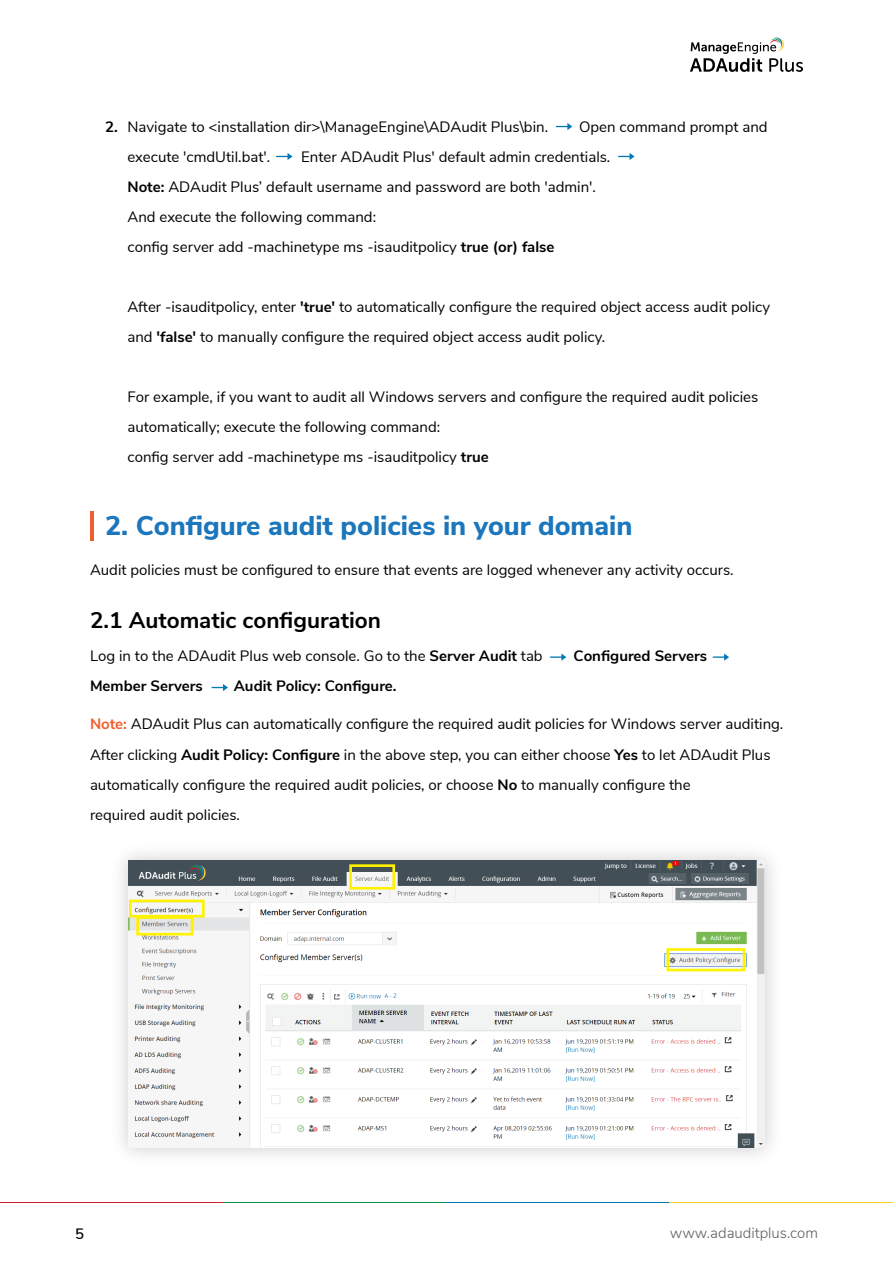
<style>
.page{position:relative;width:893px;height:1263px;background:#fff}
.page>*{position:absolute;margin:0;border:0;box-sizing:border-box;transform-origin:0 0}
.t1{font:800 27px "Nunito Sans";color:#1b76bc}
.t2{font:700 22.5px "Nunito Sans";color:#000}
.t3{font:15px/30px "Nunito Sans";color:#000}
.t4{font:700 15px "Nunito Sans";color:#000}
.t5{font:300 15px "Nunito Sans";color:#5e5e5e}
.t6{font:600 15px "Nunito Sans";color:#000}
.s1{font-weight:700}
.s2{font-weight:700;color:#f15e2d}
</style>
<div class="page">
<hr style="left:0;top:1202px;width:223px;height:1px;background:#ca2033">
<hr style="left:223px;top:1202px;width:223px;height:1px;background:#0a954b">
<hr style="left:446px;top:1202px;width:224px;height:1px;background:#0278b5">
<hr style="left:670px;top:1202px;width:223px;height:1px;background:#fdcf1c">
<hr style="left:90px;top:511px;width:3px;height:30px;background:#f15e2d">
<svg style="left:690px;top:37px;width:113px;height:35px"></svg>
<svg style="left:550px;top:653px;width:16px;height:8px"></svg>
<svg style="left:713px;top:653px;width:16px;height:8px"></svg>
<svg style="left:211px;top:684px;width:17px;height:7px"></svg>
<svg style="left:276px;top:153px;width:17px;height:7px"></svg>
<svg style="left:618px;top:153px;width:17px;height:7px"></svg>
<svg style="left:556px;top:123px;width:16px;height:7px"></svg>
<img style="left:121px;top:853px;width:652px;height:303px">
<img style="left:129px;top:860px;width:635px;height:287px">
<p class="t4" style="left:105px;top:116px;width:14px">2.</p>
<p class="t3" style="left:128px;top:111px;width:422px">Navigate to &lt;installation dir&gt;\ManageEngine\ADAudit Plus\bin.</p>
<p class="t3" style="left:579px;top:111px;width:190px">Open command prompt and</p>
<p class="t3" style="left:128px;top:141px;width:144px">execute 'cmdUtil.bat'.</p>
<p class="t3" style="left:128px;top:141px;width:484px;text-indent:174px">Enter ADAudit Plus' default admin credentials.<br><span class="s1">Note:</span> ADAudit Plus’ default username and password are both 'admin'.<br>And execute the following command:<br>config server add -machinetype ms -isauditpolicy <span class="s1">true (or) false</span></p>
<p class="t3" style="left:128px;top:291px;width:644px">After -isauditpolicy, enter <span class="s1">'true'</span> to automatically configure the required object access audit policy and <span class="s1">'false'</span> to manually configure the required object access audit policy.</p>
<p class="t3" style="left:128px;top:381px;width:632px">For example, if you want to audit all Windows servers and configure the required audit policies automatically; execute the following command:<br>config server add -machinetype ms -isauditpolicy <span class="s1">true</span></p>
<h1 class="t1" style="left:105px;top:506px;width:529px">2. Configure audit policies in your domain</h1>
<p class="t3" style="left:90px;top:554px;width:645px">Audit policies must be configured to ensure that events are logged whenever any activity occurs.</p>
<h2 class="t2" style="left:90px;top:604px;width:292px">2.1 Automatic configuration</h2>
<p class="t3" style="left:90px;top:640px;width:454px">Log in to the ADAudit Plus web console. Go to the <span class="s1">Server Audit</span> tab</p>
<p class="t4" style="left:574px;top:645px;width:135px">Configured Servers</p>
<p class="t4" style="left:90px;top:675px;width:114px">Member Servers</p>
<p class="t4" style="left:234px;top:675px;width:164px">Audit Policy: Configure.</p>
<p class="t3" style="left:90px;top:708px;width:695px"><span class="s2">Note:</span> ADAudit Plus can automatically configure the required audit policies for Windows server auditing.<br>After clicking <span class="s1">Audit Policy: Configure</span> in the above step, you can either choose <span class="s1">Yes</span> to let ADAudit Plus automatically configure the required audit policies, or choose <span class="s1">No</span> to manually configure the<br>required audit policies.</p>
<p class="t6" style="left:75px;top:1223px;width:10px">5</p>
<p class="t5" style="left:670px;top:1222px;width:150px">www.adauditplus.com</p>
</div>
